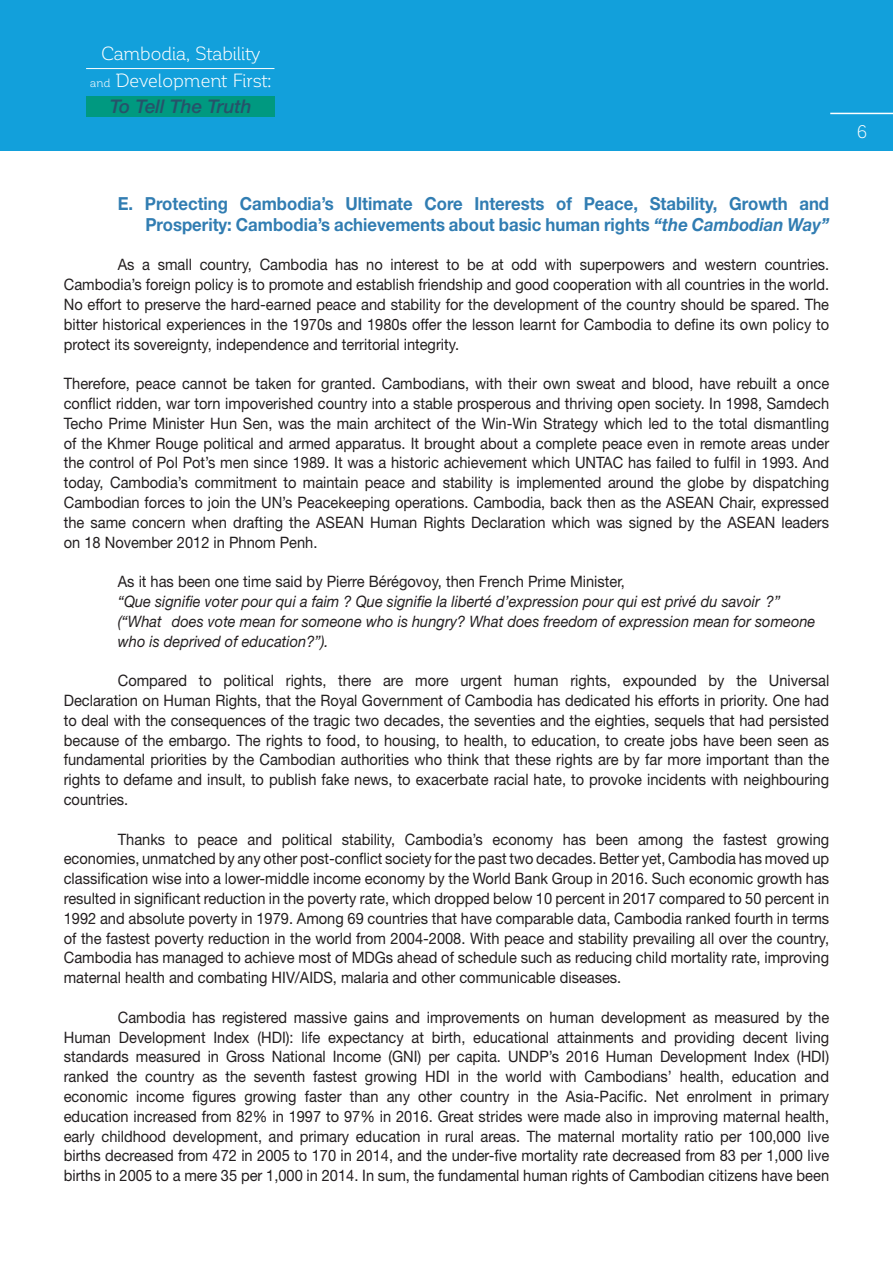
<style>
.page{position:relative;width:893px;height:1263px;background:#fff}
.page>*{position:absolute;margin:0;border:0;box-sizing:border-box;transform-origin:0 0}
.t1{font:18.75px/26.4px "Corporative";letter-spacing:-.02em;color:#fff;text-align:center}
.t2{font:italic 500 18.75px "Helvetica Neue LT Std";color:#27526a}
.t3{font:700 18px/21px "Helvetica Neue LT Std";color:#317db2;text-align:right;scale:.93 1}
.t4{font:18px "Corporative";color:#fff}
.t5{font:15.75px/19.8px "Helvetica Neue LT Std";color:#231f20;text-align:justify;scale:.93 1}
.t6{font:italic 15.75px/19.8px "Helvetica Neue LT Std";color:#231f20;scale:.93 1}
.s1{font-size:11.85px}
.s2{font-style:italic}
</style>
<div class="page">
<div style="left:0;top:0;width:893px;height:150px;background:#12a0db"></div>
<div style="left:86px;top:96px;width:188px;height:21px;background:#009980"></div>
<hr style="left:86px;top:68px;width:188px;height:1px;background:#fff">
<hr style="left:830px;top:113px;width:63px;height:1px;background:#fff">
<p class="t1" style="left:90px;top:41px;width:183px">Cambodia, Stability <span class="s1">and</span> Development First:</p>
<p class="t2" style="left:110px;top:95px;width:143px">To Tell The Truth</p>
<p class="t3" style="left:118px;top:192px;width:766px">E. Protecting Cambodia’s Ultimate Core Interests of Peace, Stability, Growth and<br>Prosperity: Cambodia’s achievements about basic human rights <span class="s2">“the Cambodian Way”</span></p>
<p class="t5" style="left:64px;top:255px;width:825px;text-indent:54px">As a small country, Cambodia has no interest to be at odd with superpowers and western countries.<br>Cambodia’s foreign policy is to promote and establish friendship and good cooperation with all countries in the world.<br>No effort to preserve the hard-earned peace and stability for the development of the country should be spared. The bitter historical experiences in the 1970s and 1980s offer the lesson learnt for Cambodia to define its own policy to protect its sovereignty, independence and territorial integrity.</p>
<p class="t5" style="left:64px;top:373px;width:825px">Therefore, peace cannot be taken for granted. Cambodians, with their own sweat and blood, have rebuilt a once conflict ridden, war torn impoverished country into a stable prosperous and thriving open society. In 1998, Samdech Techo Prime Minister Hun Sen, was the main architect of the Win-Win Strategy which led to the total dismantling of the Khmer Rouge political and armed apparatus. It brought about a complete peace even in remote areas under the control of Pol Pot’s men since 1989. It was a historic achievement which UNTAC has failed to fulfil in 1993. And today, Cambodia’s commitment to maintain peace and stability is implemented around the globe by dispatching Cambodian forces to join the UN’s Peacekeeping operations. Cambodia, back then as the ASEAN Chair, expressed the same concern when drafting the ASEAN Human Rights Declaration which was signed by the ASEAN leaders on 18 November 2012 in Phnom Penh.</p>
<p class="t5" style="left:118px;top:571px;width:547px">As it has been one time said by Pierre Bérégovoy, then French Prime Minister,</p>
<p class="t6" style="left:118px;top:591px;width:752px">“Que signifie voter pour qui a faim ? Que signifie la liberté d’expression pour qui est privé du savoir ?” (“What does vote mean for someone who is hungry? What does freedom of expression mean for someone who is deprived of education?”).</p>
<p class="t5" style="left:64px;top:670px;width:825px;text-indent:54px">Compared to political rights, there are more urgent human rights, expounded by the Universal Declaration on Human Rights, that the Royal Government of Cambodia has dedicated his efforts in priority. One had to deal with the consequences of the tragic two decades, the seventies and the eighties, sequels that had persisted because of the embargo. The rights to food, to housing, to health, to education, to create jobs have been seen as fundamental priorities by the Cambodian authorities who think that these rights are by far more important than the rights to defame and insult, to publish fake news, to exacerbate racial hate, to provoke incidents with neighbouring countries.</p>
<p class="t5" style="left:64px;top:829px;width:825px;text-indent:54px">Thanks to peace and political stability, Cambodia’s economy has been among the fastest growing economies, unmatched by any other post-conflict society for the past two decades. Better yet, Cambodia has moved up classification wise into a lower-middle income economy by the World Bank Group in 2016. Such economic growth has resulted in significant reduction in the poverty rate, which dropped below 10 percent in 2017 compared to 50 percent in 1992 and absolute poverty in 1979. Among 69 countries that have comparable data, Cambodia ranked fourth in terms of the fastest poverty reduction in the world from 2004-2008. With peace and stability prevailing all over the country, Cambodia has managed to achieve most of MDGs ahead of schedule such as reducing child mortality rate, improving maternal health and combating HIV/AIDS, malaria and other communicable diseases.</p>
<p class="t5" style="left:64px;top:1007px;width:825px;text-indent:54px">Cambodia has registered massive gains and improvements on human development as measured by the Human Development Index (HDI): life expectancy at birth, educational attainments and providing decent living standards measured in Gross National Income (GNI) per capita. UNDP’s 2016 Human Development Index (HDI) ranked the country as the seventh fastest growing HDI in the world with Cambodians’ health, education and economic income figures growing faster than any other country in the Asia-Pacific. Net enrolment in primary education increased from 82% in 1997 to 97% in 2016. Great strides were made also in improving maternal health, early childhood development, and primary education in rural areas. The maternal mortality ratio per 100,000 live births decreased from 472 in 2005 to 170 in 2014, and the under-five mortality rate decreased from 83 per 1,000 live births in 2005 to a mere 35 per 1,000 in 2014. In sum, the fundamental human rights of Cambodian citizens have been</p>
<p class="t4" style="left:857px;top:122px;width:12px">6</p>
</div>
